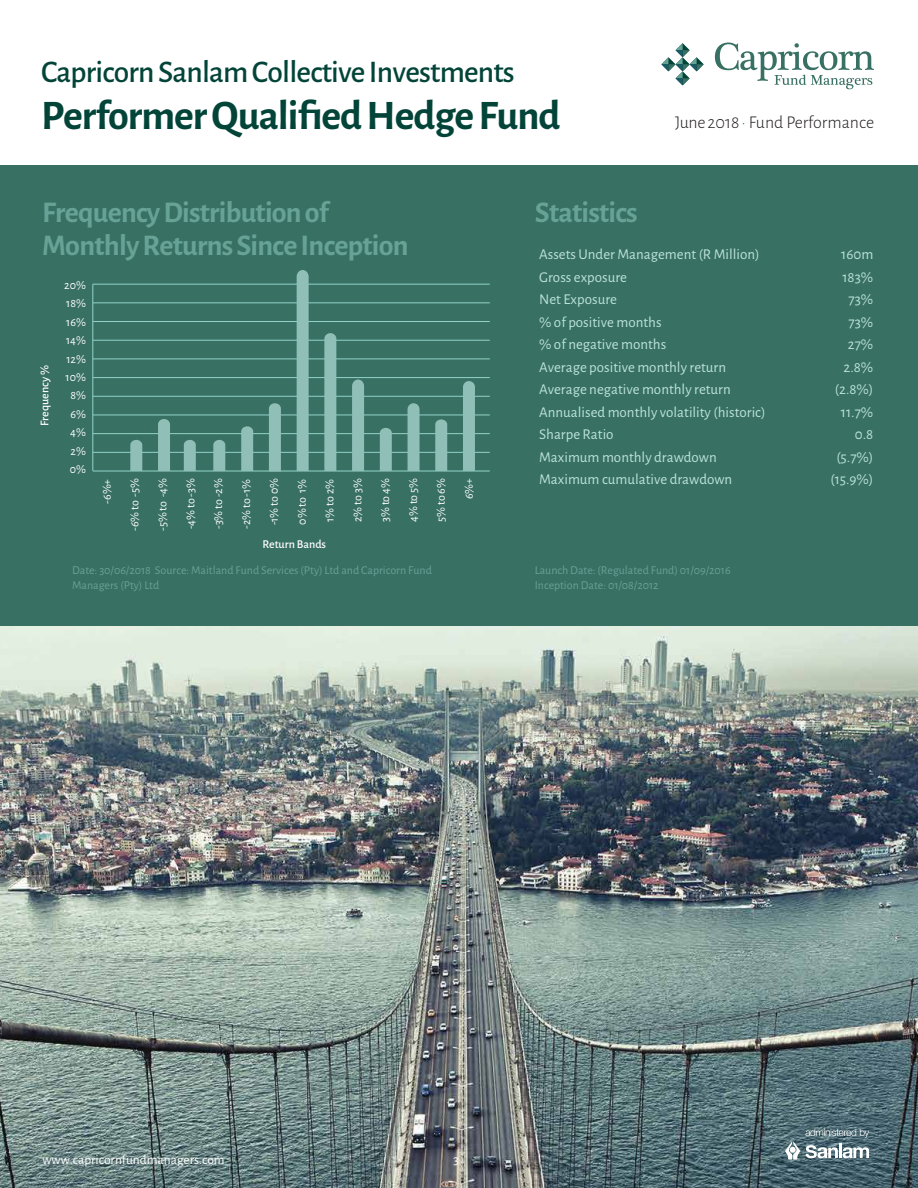
<style>
.page{position:relative;width:918px;height:1188px;background:#fff}
.page>*{position:absolute;margin:0;border:0;box-sizing:border-box;transform-origin:0 0}
.t1{font:700 42px "Alegreya Sans";letter-spacing:-.025em;color:#034439}
.t2{font:500 31.5px "Alegreya Sans";letter-spacing:-.025em;color:#034439}
.t3{font:700 30px/33px "Alegreya Sans";letter-spacing:-.025em;color:#67a297}
.t4{font:300 18px "Alegreya Sans";color:#231f20}
.t5{font:15px/22.5px "Alegreya Sans";color:#bbe2dc}
.t6{font:13.5px "Alegreya Sans";color:#fff}
.t7{font:12px/14.4px "Alegreya Sans";color:#67a297}
.t8{font:12px/18.5px "Alegreya Sans";letter-spacing:-.015em;color:#fff;text-align:center}
.t9{font:500 12px "Alegreya Sans";color:#fff}
.s1{color:#387063}
</style>
<div class="page">
<div style="left:0;top:165px;width:918px;height:466px;background:#387063"></div>
<hr style="left:93px;top:471px;width:397px;height:1px;background:#93d3c9">
<hr style="left:93px;top:452px;width:397px;height:1px;background:#93d3c9">
<hr style="left:93px;top:433px;width:397px;height:1px;background:#93d3c9">
<hr style="left:93px;top:415px;width:397px;height:1px;background:#93d3c9">
<hr style="left:93px;top:321px;width:397px;height:1px;background:#93d3c9">
<hr style="left:93px;top:340px;width:397px;height:1px;background:#93d3c9">
<hr style="left:93px;top:359px;width:397px;height:1px;background:#93d3c9">
<hr style="left:93px;top:377px;width:397px;height:1px;background:#93d3c9">
<hr style="left:93px;top:396px;width:397px;height:1px;background:#93d3c9">
<hr style="left:93px;top:303px;width:397px;height:1px;background:#93d3c9">
<hr style="left:93px;top:284px;width:397px;height:1px;background:#93d3c9">
<hr style="left:93px;top:284px;width:1px;height:187px;background:#93d3c9">
<svg style="left:130px;top:440px;width:12px;height:31px"></svg>
<svg style="left:184px;top:440px;width:12px;height:31px"></svg>
<svg style="left:213px;top:440px;width:12px;height:31px"></svg>
<svg style="left:158px;top:419px;width:12px;height:52px"></svg>
<svg style="left:241px;top:426px;width:12px;height:45px"></svg>
<svg style="left:269px;top:403px;width:12px;height:68px"></svg>
<svg style="left:297px;top:270px;width:12px;height:201px;background:#8cbcb4"></svg>
<svg style="left:324px;top:333px;width:12px;height:138px;background:#8cbcb3"></svg>
<svg style="left:352px;top:380px;width:12px;height:91px"></svg>
<svg style="left:380px;top:428px;width:12px;height:43px"></svg>
<svg style="left:408px;top:403px;width:12px;height:68px"></svg>
<svg style="left:435px;top:419px;width:12px;height:52px"></svg>
<svg style="left:463px;top:381px;width:12px;height:90px"></svg>
<img style="left:0;top:627px;width:918px;height:561px">
<hr style="left:839px;top:1144px;width:3px;height:14px;background:#fff">
<svg style="left:806px;top:1145px;width:63px;height:13px"></svg>
<svg style="left:785px;top:1142px;width:15px;height:18px"></svg>
<svg style="left:806px;top:1129px;width:63px;height:9px"></svg>
<svg style="left:715px;top:43px;width:159px;height:46px"></svg>
<svg style="left:661px;top:43px;width:43px;height:42px"></svg>
<h2 class="t2" style="left:41px;top:50px;width:475px">Capricorn Sanlam Collective Investments</h2>
<h1 class="t1" style="left:41px;top:85px;width:521px">Performer Qualified Hedge Fund</h1>
<p class="t4" style="left:675px;top:111px;width:200px">June 2018 <span class="s1">•</span> Fund Performance</p>
<h3 class="t3" style="left:42px;top:194px;width:368px">Frequency Distribution of<br>Monthly Returns Since Inception</h3>
<p class="t9" style="left:36px;top:426px;width:62px;rotate:-90deg">Frequency %</p>
<p class="t8" style="left:64px;top:275px;width:23px">20%<br>18%<br>16%<br>14%<br>12%<br>10%<br>8%<br>6%<br>4%<br>2%<br>0%</p>
<p class="t8" style="left:97px;top:504px;width:26px;rotate:-90deg">-6%+</p>
<p class="t8" style="left:153px;top:531px;width:55px;rotate:-90deg">-5% to -4%</p>
<p class="t8" style="left:181px;top:529px;width:53px;rotate:-90deg">-4% to -3%</p>
<p class="t8" style="left:236px;top:529px;width:51px;rotate:-90deg">-2% to -1%</p>
<p class="t8" style="left:264px;top:525px;width:49px;rotate:-90deg">-1% to 0%</p>
<p class="t8" style="left:292px;top:525px;width:47px;rotate:-90deg">0% to 1%</p>
<p class="t8" style="left:320px;top:522px;width:44px;rotate:-90deg">1% to 2%</p>
<p class="t8" style="left:348px;top:522px;width:45px;rotate:-90deg">2% to 3%</p>
<p class="t8" style="left:376px;top:522px;width:45px;rotate:-90deg">3% to 4%</p>
<p class="t8" style="left:403px;top:522px;width:46px;rotate:-90deg">4% to 5%</p>
<p class="t8" style="left:431px;top:522px;width:45px;rotate:-90deg">5% to 6%</p>
<p class="t8" style="left:459px;top:499px;width:23px;rotate:-90deg">6%+</p>
<p class="t8" style="left:125px;top:531px;width:55px;rotate:-90deg">-6% to -5%</p>
<p class="t8" style="left:209px;top:529px;width:52px;rotate:-90deg">-3% to -2%</p>
<p class="t9" style="left:262px;top:536px;width:65px">Return Bands</p>
<h3 class="t3" style="left:535px;top:194px;width:104px">Statistics</h3>
<p class="t5" style="left:539px;top:243px;width:228px">Assets Under Management (R Million)<br>Gross exposure<br>Net Exposure<br>% of positive months<br>% of negative months<br>Average positive monthly return<br>Average negative monthly return<br>Annualised monthly volatility (historic)<br>Sharpe Ratio<br>Maximum monthly drawdown<br>Maximum cumulative drawdown</p>
<p class="t5" style="left:830px;top:243px;width:44px;text-align:right">160m<br>183%<br>73%<br>73%<br>27%<br>2.8% (2.8%)<br>11.7%<br>0.8 (5.7%) (15.9%)</p>
<p class="t7" style="left:72px;top:563px;width:361px">Date: 30/06/2018 Source: Maitland Fund Services (Pty) Ltd and Capricorn Fund<br>Managers (Pty) Ltd</p>
<p class="t7" style="left:535px;top:563px;width:197px">Launch Date: (Regulated Fund) 01/09/2016<br>Inception Date: 01/08/2012</p>
<p class="t6" style="left:43px;top:1151px;width:184px">www.capricornfundmanagers.com</p>
<p class="t6" style="left:454px;top:1151px;width:7px">3</p>
</div>
